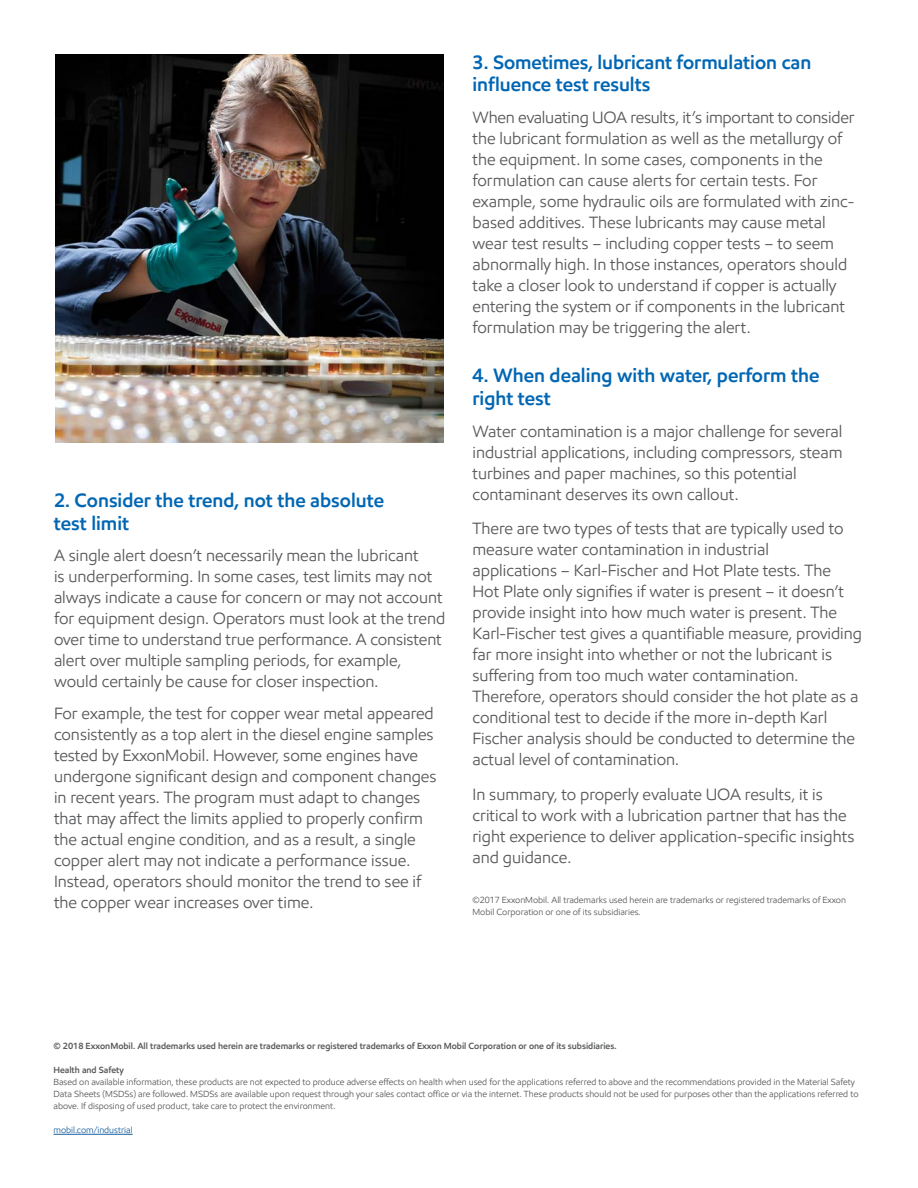
<style>
.page{position:relative;width:918px;height:1188px;background:#fff}
.page>*{position:absolute;margin:0;border:0;box-sizing:border-box;transform-origin:0 0}
.Sub_head{font:600 19.5px/22.5px "E Mprint";color:#0166b3}
.body_copy{font:16.5px/21px "E Mprint";color:#57585a}
.Key_lessons{font:16.5px/21px "E Mprint";color:#57585a}
.Ten_steps{font:9px/12px "E Mprint";color:#57585a}
.Ten_steps-2{font:600 9px "E Mprint";color:#57585a}
.body_copy-2{font:9px/12px "E Mprint";color:#57585a}
.Ten_steps-3{font:9px "E Mprint";color:#175d9e}
</style>
<div class="page">
<img style="left:55px;top:54px;width:388px;height:389px">
<hr style="left:53px;top:1134px;width:80px;height:1px;background:#175d9e">
<p class="Sub_head" style="left:54px;top:489px;width:332px">2. Consider the trend, not the absolute test limit</p>
<p class="body_copy" style="left:54px;top:545px;width:393px">A single alert doesn’t necessarily mean the lubricant<br>is underperforming. In some cases, test limits may not always indicate a cause for concern or may not account for equipment design. Operators must look at the trend over time to understand true performance. A consistent alert over multiple sampling periods, for example, would certainly be cause for closer inspection.</p>
<p class="body_copy" style="left:54px;top:703px;width:384px">For example, the test for copper wear metal appeared consistently as a top alert in the diesel engine samples tested by ExxonMobil. However, some engines have undergone significant design and component changes in recent years. The program must adapt to changes that may affect the limits applied to properly confirm the actual engine condition, and as a result, a single copper alert may not indicate a performance issue.<br>Instead, operators should monitor the trend to see if the copper wear increases over time.</p>
<p class="Sub_head" style="left:472px;top:50px;width:340px">3. Sometimes, lubricant formulation can influence test results</p>
<p class="body_copy" style="left:472px;top:107px;width:384px">When evaluating UOA results, it’s important to consider the lubricant formulation as well as the metallurgy of the equipment. In some cases, components in the formulation can cause alerts for certain tests. For example, some hydraulic oils are formulated with zinc&shy;based additives. These lubricants may cause metal wear test results – including copper tests – to seem abnormally high. In those instances, operators should take a closer look to understand if copper is actually entering the system or if components in the lubricant formulation may be triggering the alert.</p>
<p class="Sub_head" style="left:472px;top:364px;width:348px">4. When dealing with water, perform the right test</p>
<p class="Key_lessons" style="left:472px;top:420px;width:372px">Water contamination is a major challenge for several industrial applications, including compressors, steam turbines and paper machines, so this potential contaminant deserves its own callout.</p>
<p class="body_copy" style="left:472px;top:518px;width:391px">There are two types of tests that are typically used to measure water contamination in industrial<br>applications – Karl-Fischer and Hot Plate tests. The<br>Hot Plate only signifies if water is present – it doesn’t provide insight into how much water is present. The Karl-Fischer test gives a quantifiable measure, providing far more insight into whether or not the lubricant is suffering from too much water contamination.<br>Therefore, operators should consider the hot plate as a conditional test to decide if the more in-depth Karl Fischer analysis should be conducted to determine the actual level of contamination.</p>
<p class="body_copy" style="left:472px;top:783px;width:384px">In summary, to properly evaluate UOA results, it is critical to work with a lubrication partner that has the right experience to deliver application-specific insights and guidance.</p>
<p class="body_copy-2" style="left:472px;top:894px;width:375px">©2017 ExxonMobil. All trademarks used herein are trademarks or registered trademarks of Exxon<br>Mobil Corporation or one of its subsidiaries.</p>
<p class="Ten_steps-2" style="left:53px;top:1040px;width:565px">© 2018 ExxonMobil. All trademarks used herein are trademarks or registered trademarks of Exxon Mobil Corporation or one of its subsidiaries.</p>
<p class="Ten_steps-2" style="left:53px;top:1064px;width:72px">Health and Safety</p>
<p class="Ten_steps" style="left:53px;top:1076px;width:807px">Based on available information, these products are not expected to produce adverse effects on health when used for the applications referred to above and the recommendations provided in the Material Safety<br>Data Sheets (MSDSs) are followed. MSDSs are available upon request through your sales contact office or via the internet. These products should not be used for purposes other than the applications referred to above. If disposing of used product, take care to protect the environment.</p>
<p class="Ten_steps-3" style="left:53px;top:1124px;width:81px">mobil.com/industrial</p>
</div>
